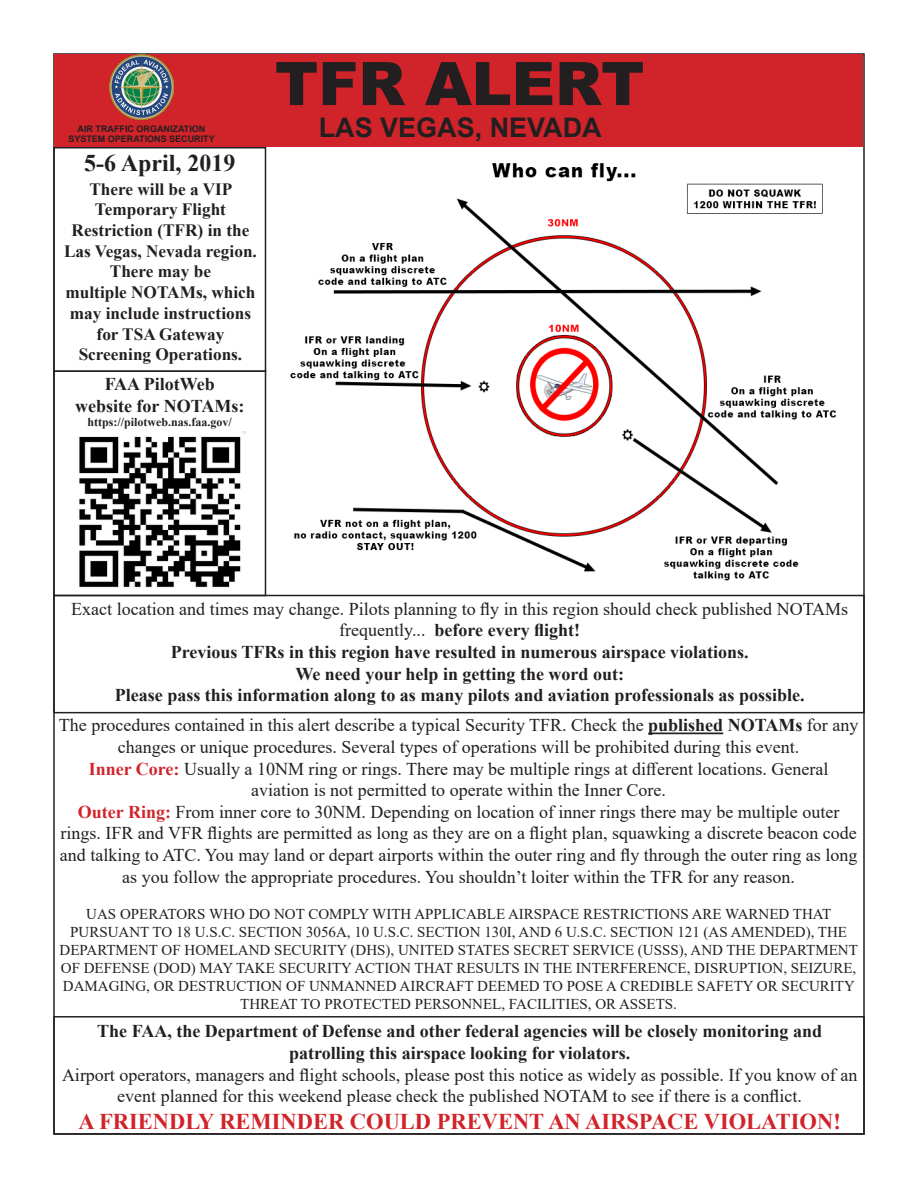
<style>
.page{position:relative;width:918px;height:1188px;background:#fff}
.page>*{position:absolute;margin:0;border:0;box-sizing:border-box;transform-origin:0 0}
.t1{font:900 60px "Arial";color:#231f20}
.t2{font:700 27px "Arial";color:#231f20}
.t3{font:700 24px "Times New Roman";color:#231f20}
.t4{font:700 22.5px "Times New Roman";color:#d1232a}
.t5{font:18px/21.6px "Times New Roman";color:#231f20;text-align:center}
.t6{font:700 18px/21.6px "Times New Roman";color:#231f20;text-align:center}
.t7{font:700 17.25px/20.7px "Times New Roman";color:#231f20;text-align:center}
.t8{font:15px/18px "Times New Roman";color:#231f20;text-align:center}
.t9{font:700 12px "Times New Roman";color:#231f20}
.t10{font:700 9px "Arial";color:#231f20}
.s1{font-weight:700}
.s2{font-weight:700;color:#d1232a}
</style>
<div class="page">
<div style="left:55px;top:54px;width:808px;height:93px;background:#d1232a"></div>
<img style="left:79px;top:431px;width:167px;height:157px">
<div style="left:53px;top:370px;width:213px;height:226px;border:2px solid #231f20"></div>
<div style="left:53px;top:147px;width:213px;height:225px;border:2px solid #231f20"></div>
<div style="left:53px;top:595px;width:812px;height:118px;border:2px solid #231f20"></div>
<div style="left:53px;top:1016px;width:812px;height:119px;border:2px solid #231f20"></div>
<hr style="left:648px;top:733px;width:75px;height:1px;background:#231f20">
<img style="left:109px;top:55px;width:65px;height:64px">
<img style="left:290px;top:163px;width:547px;height:418px">
<p class="t1" style="left:275px;top:40px;width:371px">TFR ALERT</p>
<p class="t10" style="left:78px;top:122px;width:129px">AIR TRAFFIC ORGANIZATION</p>
<p class="t2" style="left:319px;top:109px;width:285px">LAS VEGAS, NEVADA</p>
<p class="t10" style="left:68px;top:133px;width:148px">SYSTEM OPERATIONS SECURITY</p>
<p class="t3" style="left:84px;top:145px;width:153px">5-6 April, 2019</p>
<p class="t7" style="left:89px;top:178px;width:145px">There will be a VIP</p>
<p class="t7" style="left:95px;top:199px;width:133px">Temporary Flight</p>
<p class="t7" style="left:64px;top:219px;width:194px">Restriction (TFR) in the<br>Las Vegas, Nevada region.<br>There may be</p>
<p class="t7" style="left:66px;top:282px;width:191px">multiple NOTAMs, which may include instructions for TSA Gateway</p>
<p class="t7" style="left:79px;top:344px;width:165px">Screening Operations.</p>
<p class="t6" style="left:105px;top:373px;width:112px">FAA PilotWeb</p>
<p class="t6" style="left:75px;top:394px;width:171px">website for NOTAMs:</p>
<p class="t9" style="left:88px;top:414px;width:146px">https://pilotweb.nas.faa.gov/</p>
<p class="t5" style="left:71px;top:597px;width:778px">Exact location and times may change. Pilots planning to fly in this region should check published NOTAMs frequently... <span class="s1">before every flight!</span></p>
<p class="t6" style="left:171px;top:641px;width:579px">Previous TFRs in this region have resulted in numerous airspace violations.</p>
<p class="t6" style="left:295px;top:662px;width:330px">We need your help in getting the word out:</p>
<p class="t6" style="left:115px;top:684px;width:691px">Please pass this information along to as many pilots and aviation professionals as possible.</p>
<p class="t5" style="left:59px;top:714px;width:801px">The procedures contained in this alert describe a typical Security TFR. Check the <span class="s1">published NOTAMs</span> for any changes or unique procedures. Several types of operations will be prohibited during this event.</p>
<p class="t5" style="left:89px;top:757px;width:741px"><span class="s2">Inner Core:</span> Usually a 10NM ring or rings. There may be multiple rings at different locations. General aviation is not permitted to operate within the Inner Core.</p>
<p class="t5" style="left:60px;top:800px;width:799px"><span class="s2">Outer Ring:</span> From inner core to 30NM. Depending on location of inner rings there may be multiple outer rings. IFR and VFR flights are permitted as long as they are on a flight plan, squawking a discrete beacon code and talking to ATC. You may land or depart airports within the outer ring and fly through the outer ring as long as you follow the appropriate procedures. You shouldn’t loiter within the TFR for any reason.</p>
<p class="t8" style="left:60px;top:904px;width:800px">UAS OPERATORS WHO DO NOT COMPLY WITH APPLICABLE AIRSPACE RESTRICTIONS ARE WARNED THAT PURSUANT TO 18 U.S.C. SECTION 3056A, 10 U.S.C. SECTION 130I, AND 6 U.S.C. SECTION 121 (AS AMENDED), THE DEPARTMENT OF HOMELAND SECURITY (DHS), UNITED STATES SECRET SERVICE (USSS), AND THE DEPARTMENT OF DEFENSE (DOD) MAY TAKE SECURITY ACTION THAT RESULTS IN THE INTERFERENCE, DISRUPTION, SEIZURE, DAMAGING, OR DESTRUCTION OF UNMANNED AIRCRAFT DEEMED TO POSE A CREDIBLE SAFETY OR SECURITY THREAT TO PROTECTED PERSONNEL, FACILITIES, OR ASSETS.</p>
<p class="t6" style="left:97px;top:1020px;width:726px">The FAA, the Department of Defense and other federal agencies will be closely monitoring and patrolling this airspace looking for violators.</p>
<p class="t5" style="left:62px;top:1063px;width:797px">Airport operators, managers and flight schools, please post this notice as widely as possible. If you know of an event planned for this weekend please check the published NOTAM to see if there is a conflict.</p>
<p class="t4" style="left:78px;top:1105px;width:764px">A FRIENDLY REMINDER COULD PREVENT AN AIRSPACE VIOLATION!</p>
</div>
